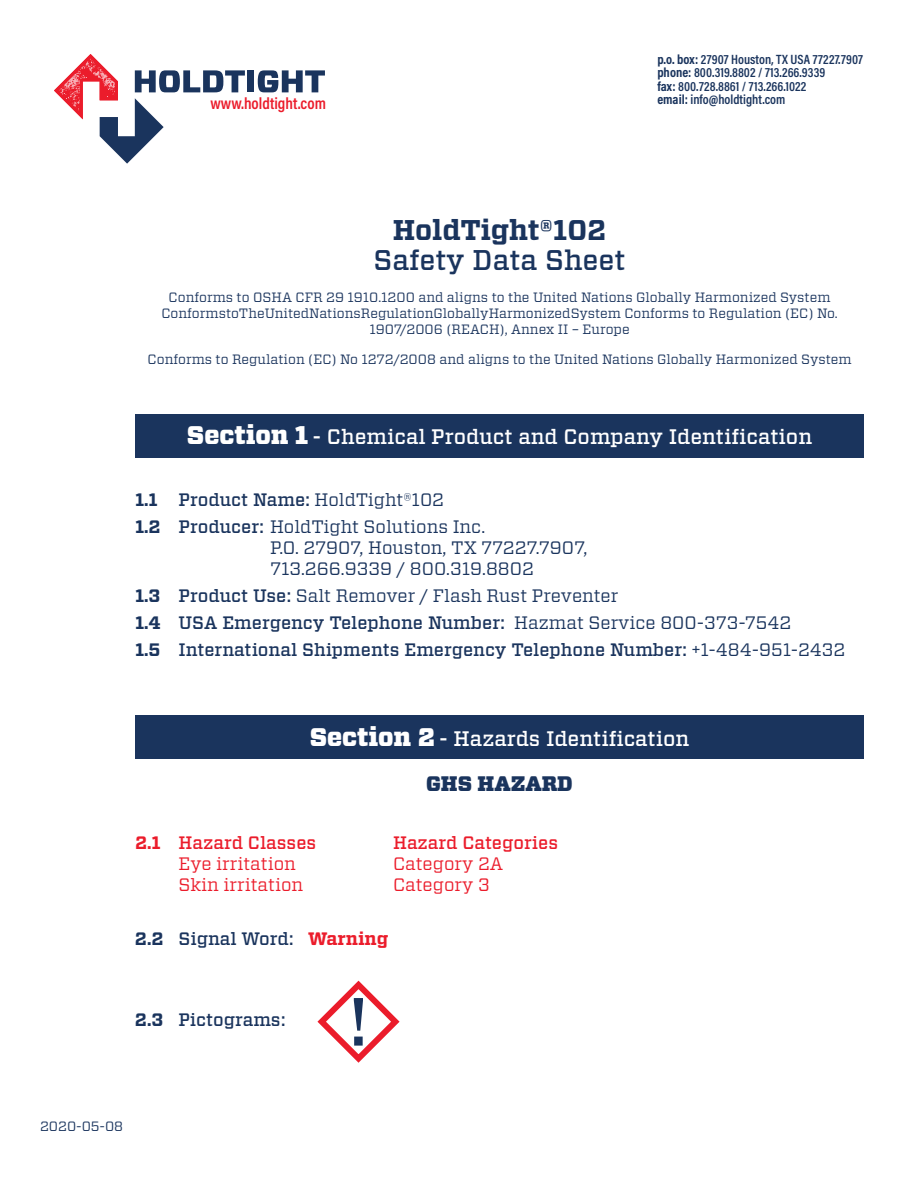
<style>
.page{position:relative;width:918px;height:1188px;background:#fff}
.page>*{position:absolute;margin:0;border:0;box-sizing:border-box;transform-origin:0 0}
.t1{font:500 28.5px "Vitesse";color:#1a345d}
.t2{font:700 28.5px "Vitesse";color:#1a345d}
.t3{font:500 21px/45px "Vitesse";color:#fff;text-align:center}
.t4{font:500 18px/27px "Vitesse";color:#1a345d}
.t5{font:18px/27px "Vitesse";color:#1a345d}
.t6{font:18px "Vitesse";color:#eb1c2b}
.t7{font:500 18px "Vitesse";color:#eb1c2b}
.t8{font:600 16.5px "Acumin Pro Cond";color:#eb1c2b}
.t9{font:13.5px/16.2px "Vitesse";color:#1a345d;text-align:center}
.t10{font:600 13.5px/13.5px "Acumin Pro Cond";color:#1a345d}
.s1{font-weight:700}
.s2{font-weight:900;font-size:25.5px}
.s3{font-weight:500}
.s4{font-weight:400}
.s5{font-weight:900;color:#1a345d}
.s6{font-weight:700;color:#eb1c2b}
</style>
<div class="page">
<div style="left:135px;top:414px;width:729px;height:44px;background:#1a345d"></div>
<div style="left:135px;top:715px;width:729px;height:43px;background:#1a345d"></div>
<div style="left:247px;top:70px;width:7px;height:22px;background:#1a345d"></div>
<svg style="left:258px;top:70px;width:67px;height:22px"></svg>
<svg style="left:54px;top:54px;width:191px;height:110px"></svg>
<svg style="left:317px;top:980px;width:83px;height:83px"></svg>
<p class="t10" style="left:657px;top:52px;width:207px"><span class="s1">p.o. box:</span> 27907 Houston, TX USA 77227.7907 <span class="s1">phone:</span> 800.319.8802 / 713.266.9339<br><span class="s1">fax:</span> 800.728.8861 / 713.266.1022</p>
<p class="t8" style="left:211px;top:93px;width:117px">www.holdtight.com</p>
<p class="t10" style="left:657px;top:93px;width:130px"><span class="s1">email:</span> info@holdtight.com</p>
<h1 class="t2" style="left:393px;top:211px;width:215px">HoldTight®102</h1>
<h1 class="t1" style="left:374px;top:241px;width:254px">Safety Data Sheet</h1>
<p class="t9" style="left:161px;top:289px;width:678px">Conforms to OSHA CFR 29 1910.1200 and aligns to the United Nations Globally Harmonized System<br>ConformstoTheUnitedNationsRegulationGloballyHarmonizedSystem Conforms to Regulation (EC) No.<br>1907/2006 (REACH), Annex II – Europe</p>
<p class="t9" style="left:148px;top:351px;width:705px">Conforms to Regulation (EC) No 1272/2008 and aligns to the United Nations Globally Harmonized System</p>
<h2 class="t3" style="left:187px;top:414px;width:627px"><span class="s2">Section 1</span> - Chemical Product and Company Identification</h2>
<h3 class="t5" style="left:135px;top:486px;width:352px"><span class="s1">1.1</span> <span class="s3">Product Name:</span> HoldTight®102<br><span class="s1">1.2</span> <span class="s3">Producer:</span> HoldTight Solutions Inc.</h3>
<h3 class="t5" style="left:270px;top:537px;width:319px;line-height:21px">P.O. 27907, Houston, TX 77227.7907,<br>713.266.9339 / 800.319.8802</h3>
<h3 class="t4" style="left:135px;top:582px;width:712px"><span class="s1">1.3</span> Product Use: <span class="s4">Salt Remover / Flash Rust Preventer<br></span><span class="s1">1.4</span> USA Emergency Telephone Number: <span class="s4">Hazmat Service 800-373-7542<br></span><span class="s1">1.5</span> International Shipments Emergency Telephone Number: <span class="s4">+1-484-951-2432</span></h3>
<h2 class="t3" style="left:310px;top:717px;width:381px"><span class="s2">Section 2</span> - Hazards Identification<br><span class="s5">GHS HAZARD</span></h2>
<h3 class="t7" style="left:135px;top:831px;width:183px"><span class="s1">2.1</span> Hazard Classes</h3>
<h3 class="t7" style="left:393px;top:831px;width:167px">Hazard Categories</h3>
<h3 class="t6" style="left:179px;top:852px;width:119px">Eye irritation</h3>
<h3 class="t6" style="left:393px;top:852px;width:112px">Category 2A</h3>
<h3 class="t6" style="left:179px;top:873px;width:126px">Skin irritation</h3>
<h3 class="t6" style="left:393px;top:873px;width:98px">Category 3</h3>
<h3 class="t4" style="left:135px;top:926px;width:255px"><span class="s1">2.2</span> Signal Word: <span class="s6">Warning</span></h3>
<h3 class="t4" style="left:135px;top:1007px;width:152px"><span class="s1">2.3</span> Pictograms:</h3>
<p class="t9" style="left:40px;top:1118px;width:85px">2020-05-08</p>
</div>
